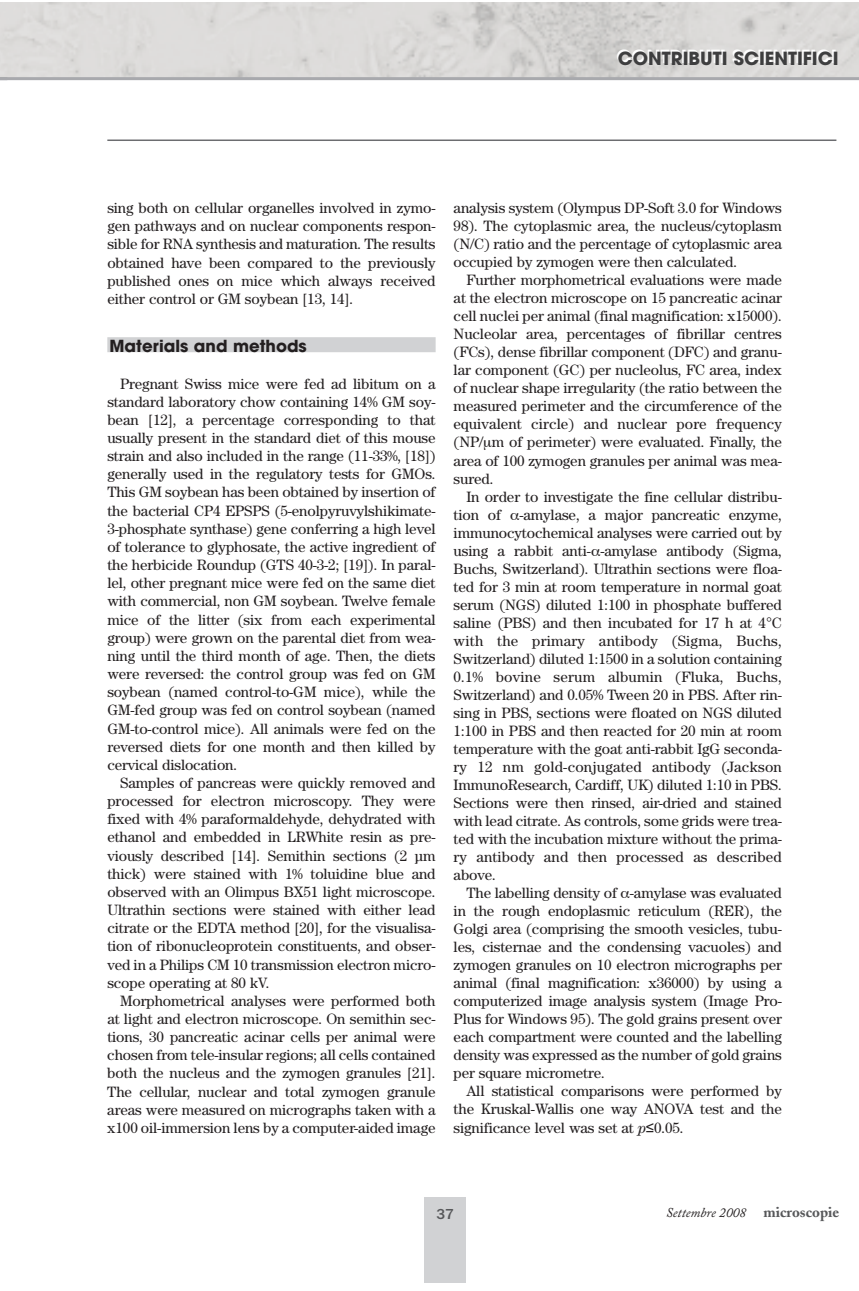
<style>
.page{position:relative;width:859px;height:1291px;background:#fff}
.page>*{position:absolute;margin:0;border:0;box-sizing:border-box;transform-origin:0 0}
.t1{font:700 18px "Avant Garde";color:#3e3e3f}
.t2{font:700 16.5px "Avant Garde";color:#231f20}
.t3{font:15px/18px "Century";letter-spacing:-.01em;color:#231f20;text-align:justify}
.t4{font:500 15px "Franklin Gothic";color:#57585a}
.t5{font:italic 13.5px "Adobe Caslon";color:#231f20}
.s1{font-style:italic}
.s2{font-family:"Arial"}
.s3{font-weight:700;font-style:normal;font-size:15px;color:#57585a}
</style>
<div class="page">
<hr style="left:107px;top:139px;width:729px;height:2px;background:#6c6d70">
<div style="left:424px;top:1197px;width:42px;height:85px;background:#d1d2d4"></div>
<div style="left:107px;top:337px;width:328px;height:15px;background:#d1d2d4"></div>
<hr style="left:0;top:77px;width:858px;height:3px;background:#a8a9ad">
<p class="t1" style="left:617px;top:52px;width:222px">CONTRIBUTI SCIENTIFICI</p>
<p class="t3" style="left:107px;top:200px;width:329px">sing both on cellular organelles involved in zymo&shy;gen pathways and on nuclear components respon&shy;sible for RNA synthesis and maturation. The results obtained have been compared to the previously published ones on mice which always received either control or GM soybean [13, 14].</p>
<p class="t2" style="left:109px;top:340px;width:199px">Materials and methods</p>
<p class="t3" style="left:107px;top:375px;width:329px;text-indent:13px">Pregnant Swiss mice were fed ad libitum on a standard laboratory chow containing 14% GM soy&shy;bean [12], a percentage corresponding to that usually present in the standard diet of this mouse strain and also included in the range (11-33%, [18]) generally used in the regulatory tests for GMOs.<br>This GM soybean has been obtained by insertion of the bacterial CP4 EPSPS (5-enolpyruvylshikimate-3-phosphate synthase) gene conferring a high level of tolerance to glyphosate, the active ingredient of the herbicide Roundup (GTS 40-3-2; [19]). In paral&shy;lel, other pregnant mice were fed on the same diet with commercial, non GM soybean. Twelve female mice of the litter (six from each experimental group) were grown on the parental diet from wea&shy;ning until the third month of age. Then, the diets were reversed: the control group was fed on GM soybean (named control-to-GM mice), while the GM-fed group was fed on control soybean (named GM-to-control mice). All animals were fed on the reversed diets for one month and then killed by cervical dislocation.</p>
<p class="t3" style="left:107px;top:775px;width:329px;text-indent:13px">Samples of pancreas were quickly removed and processed for electron microscopy. They were fixed with 4% paraformaldehyde, dehydrated with ethanol and embedded in LRWhite resin as pre&shy;viously described [14]. Semithin sections (2 µm thick) were stained with 1% toluidine blue and observed with an Olimpus BX51 light microscope.<br>Ultrathin sections were stained with either lead citrate or the EDTA method [20], for the visualisa&shy;tion of ribonucleoprotein constituents, and obser&shy;ved in a Philips CM 10 transmission electron micro&shy;scope operating at 80 kV.</p>
<p class="t3" style="left:107px;top:993px;width:329px;text-indent:13px">Morphometrical analyses were performed both at light and electron microscope. On semithin sec&shy;tions, 30 pancreatic acinar cells per animal were chosen from tele-insular regions; all cells contained both the nucleus and the zymogen granules [21].<br>The cellular, nuclear and total zymogen granule areas were measured on micrographs taken with a x100 oil-immersion lens by a computer-aided image</p>
<p class="t3" style="left:453px;top:200px;width:329px">analysis system (Olympus DP-Soft 3.0 for Windows 98). The cytoplasmic area, the nucleus/cytoplasm (N/C) ratio and the percentage of cytoplasmic area occupied by zymogen were then calculated.</p>
<p class="t3" style="left:453px;top:272px;width:329px;text-indent:13px">Further morphometrical evaluations were made at the electron microscope on 15 pancreatic acinar cell nuclei per animal (final magnification: x15000).<br>Nucleolar area, percentages of fibrillar centres (FCs), dense fibrillar component (DFC) and granu&shy;lar component (GC) per nucleolus, FC area, index of nuclear shape irregularity (the ratio between the measured perimeter and the circumference of the equivalent circle) and nuclear pore frequency (NP/ m of perimeter) were evaluated. Finally, the area of 100 zymogen granules per animal was mea&shy;sured.</p>
<p class="t3" style="left:453px;top:489px;width:329px;text-indent:13px">In order to investigate the fine cellular distribu&shy;tion of -amylase, a major pancreatic enzyme, immunocytochemical analyses were carried out by using a rabbit anti- -amylase antibody (Sigma, Buchs, Switzerland). Ultrathin sections were floa&shy;ted for 3 min at room temperature in normal goat serum (NGS) diluted 1:100 in phosphate buffered saline (PBS) and then incubated for 17 h at 4°C with the primary antibody (Sigma, Buchs, Switzerland) diluted 1:1500 in a solution containing 0.1% bovine serum albumin (Fluka, Buchs, Switzerland) and 0.05% Tween 20 in PBS. After rin&shy;sing in PBS, sections were floated on NGS diluted 1:100 in PBS and then reacted for 20 min at room temperature with the goat anti-rabbit IgG seconda&shy;ry 12 nm gold-conjugated antibody (Jackson ImmunoResearch, Cardiff, UK) diluted 1:10 in PBS.<br>Sections were then rinsed, air-dried and stained with lead citrate. As controls, some grids were trea&shy;ted with the incubation mixture without the prima&shy;ry antibody and then processed as described above.</p>
<p class="t3" style="left:453px;top:885px;width:329px;text-indent:13px">The labelling density of -amylase was evaluated in the rough endoplasmic reticulum (RER), the Golgi area (comprising the smooth vesicles, tubu&shy;les, cisternae and the condensing vacuoles) and zymogen granules on 10 electron micrographs per animal (final magnification: x36000) by using a computerized image analysis system (Image Pro-Plus for Windows 95). The gold grains present over each compartment were counted and the labelling density was expressed as the number of gold grains per square micrometre.</p>
<p class="t3" style="left:453px;top:1083px;width:329px;text-indent:13px">All statistical comparisons were performed by the Kruskal-Wallis one way ANOVA test and the significance level was set at <span class="s1">p</span><span class="s2">≤</span>0.05.</p>
<p class="t4" style="left:436px;top:1208px;width:19px">37</p>
<p class="t5" style="left:665px;top:1207px;width:175px">Settembre 2008 <span class="s3">microscopie</span></p>
</div>
